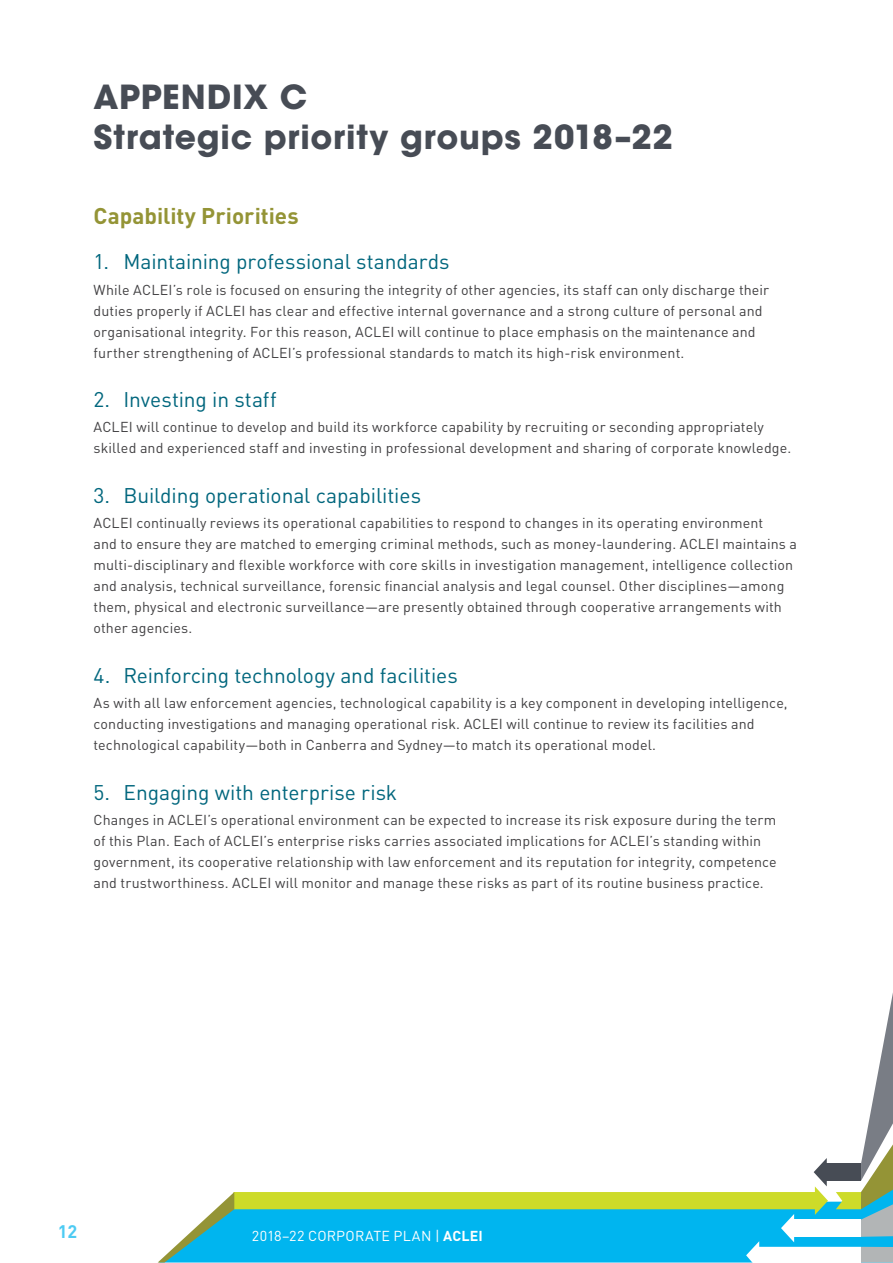
<style>
.page{position:relative;width:893px;height:1263px;background:#fff}
.page>*{position:absolute;margin:0;border:0;box-sizing:border-box;transform-origin:0 0}
.Heading_1{font:700 33px/39.6px "ITC Avant Garde Std";letter-spacing:.025em;color:#474c55}
.Heading_2{font:700 22.5px "DIN";color:#949436}
.Heading_3{font:21px "DIN";letter-spacing:-.005em;color:#00667d}
.t1{font:700 18px "DIN";color:#00b5ef}
.Body{font:14.25px/21px "DIN";letter-spacing:.01em;color:#414042}
.t2{font:14.25px "DIN";letter-spacing:.015em;color:#fff}
.s1{font-weight:700}
</style>
<div class="page">
<div style="left:234px;top:1209px;width:512px;height:53px;background:#00b5ef"></div>
<div style="left:233px;top:1192px;width:585px;height:17px;background:#cddb29"></div>
<svg style="left:746px;top:993px;width:147px;height:270px"></svg>
<div style="left:861px;top:1247px;width:32px;height:15px;background:#b2b5b6"></div>
<svg style="left:158px;top:1192px;width:76px;height:70px"></svg>
<p class="Heading_1" style="left:94px;top:77px;width:581px">APPENDIX C<br>Strategic priority groups 2018–22</p>
<p class="Heading_2" style="left:94px;top:201px;width:207px">Capability Priorities</p>
<p class="Heading_3" style="left:94px;top:249px;width:358px">1. Maintaining professional standards</p>
<p class="Body" style="left:94px;top:279px;width:677px">While ACLEI’s role is focused on ensuring the integrity of other agencies, its staff can only discharge their duties properly if ACLEI has clear and effective internal governance and a strong culture of personal and organisational integrity. For this reason, ACLEI will continue to place emphasis on the maintenance and further strengthening of ACLEI’s professional standards to match its high-risk environment.</p>
<p class="Heading_3" style="left:94px;top:386px;width:185px">2. Investing in staff</p>
<p class="Body" style="left:94px;top:416px;width:699px">ACLEI will continue to develop and build its workforce capability by recruiting or seconding appropriately skilled and experienced staff and investing in professional development and sharing of corporate knowledge.</p>
<p class="Heading_3" style="left:94px;top:482px;width:329px">3. Building operational capabilities</p>
<p class="Body" style="left:94px;top:512px;width:705px">ACLEI continually reviews its operational capabilities to respond to changes in its operating environment<br>and to ensure they are matched to emerging criminal methods, such as money-laundering. ACLEI maintains a multi-disciplinary and flexible workforce with core skills in investigation management, intelligence collection and analysis, technical surveillance, forensic financial analysis and legal counsel. Other disciplines—among them, physical and electronic surveillance—are presently obtained through cooperative arrangements with other agencies.</p>
<p class="Heading_3" style="left:94px;top:662px;width:366px">4. Reinforcing technology and facilities</p>
<p class="Body" style="left:94px;top:692px;width:696px">As with all law enforcement agencies, technological capability is a key component in developing intelligence, conducting investigations and managing operational risk. ACLEI will continue to review its facilities and technological capability—both in Canberra and Sydney—to match its operational model.</p>
<p class="Heading_3" style="left:94px;top:779px;width:305px">5. Engaging with enterprise risk</p>
<p class="Body" style="left:94px;top:809px;width:685px">Changes in ACLEI’s operational environment can be expected to increase its risk exposure during the term of this Plan. Each of ACLEI’s enterprise risks carries associated implications for ACLEI’s standing within government, its cooperative relationship with law enforcement and its reputation for integrity, competence and trustworthiness. ACLEI will monitor and manage these risks as part of its routine business practice.</p>
<p class="t1" style="left:58px;top:1220px;width:21px">12</p>
<p class="t2" style="left:252px;top:1227px;width:232px">2018–22 CORPORATE PLAN | <span class="s1">ACLEI</span></p>
</div>
